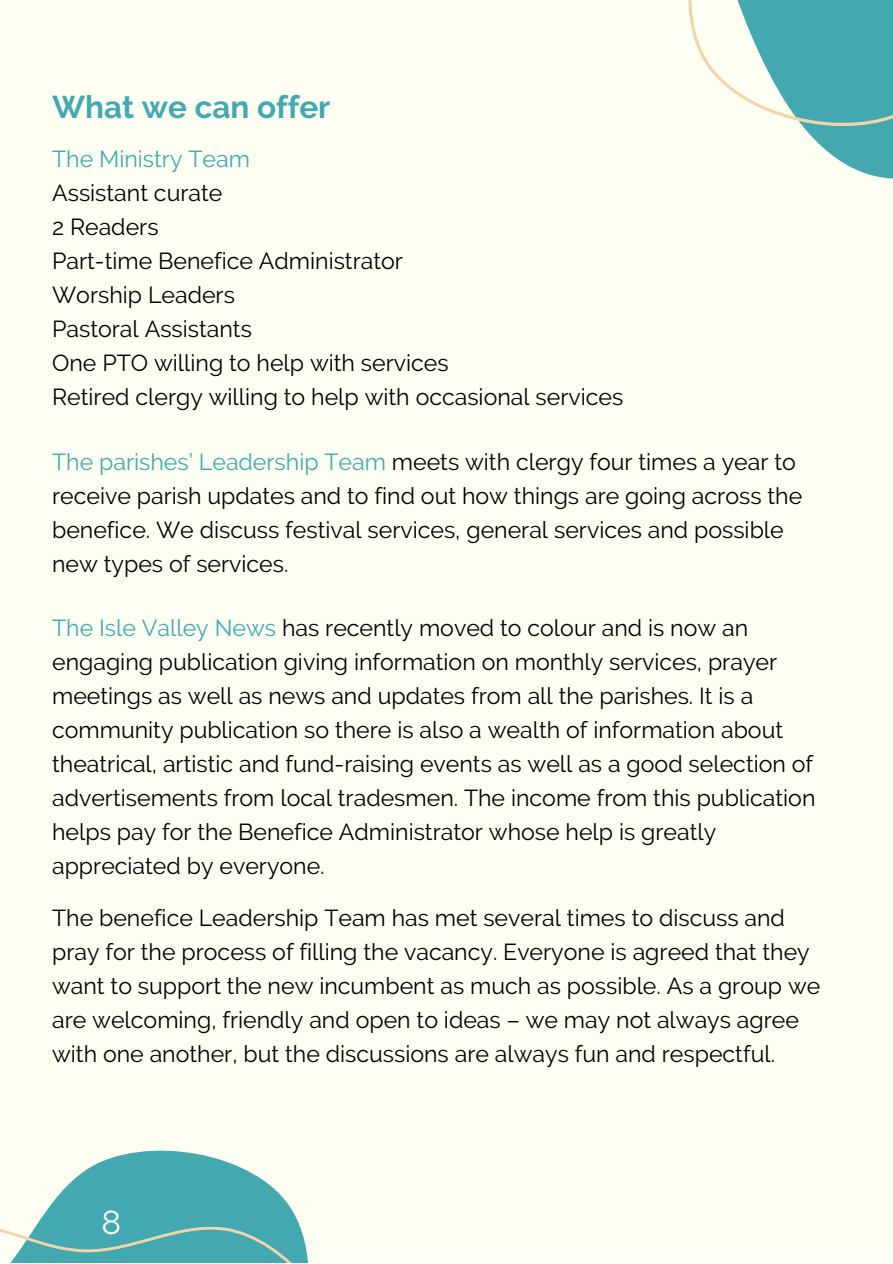
<style>
.page{position:relative;width:893px;height:1264px;background:#fff}
.page>*{position:absolute;margin:0;border:0;box-sizing:border-box;transform-origin:0 0}
.t1{font:33.15px "Raleway";color:#fefff3}
.t2{font:700 31.35px "Raleway";color:#43a8b0}
.t3{font:23.1px/33.9px "Raleway";color:#000}
.t4{font:23.1px "Raleway";color:#43a8b0}
.s1{color:#43a8b0}
</style>
<div class="page">
<div style="left:0;top:0;width:892px;height:1262px;background:#fefff3"></div>
<svg style="left:688px;top:0;width:204px;height:175px"></svg>
<svg style="left:0;top:1150px;width:308px;height:112px"></svg>
<div style="left:89px;top:1200px;width:44px;height:44px;background:#42a8b4;border-radius:50%"></div>
<p class="t2" style="left:52px;top:88px;width:280px">What we can offer</p>
<p class="t4" style="left:52px;top:145px;width:199px">The Ministry Team</p>
<p class="t3" style="left:52px;top:175px;width:172px">Assistant curate</p>
<p class="t3" style="left:52px;top:209px;width:108px">2 Readers</p>
<p class="t3" style="left:52px;top:243px;width:352px">Part-time Benefice Administrator</p>
<p class="t3" style="left:52px;top:277px;width:184px">Worship Leaders</p>
<p class="t3" style="left:52px;top:311px;width:201px">Pastoral Assistants</p>
<p class="t3" style="left:52px;top:345px;width:398px">One PTO willing to help with services</p>
<p class="t3" style="left:52px;top:379px;width:572px">Retired clergy willing to help with occasional services</p>
<p class="t3" style="left:52px;top:444px;width:751px"><span class="s1">The parishes’ Leadership Team</span> meets with clergy four times a year to receive parish updates and to find out how things are going across the benefice. We discuss festival services, general services and possible new types of services.</p>
<p class="t3" style="left:52px;top:611px;width:764px"><span class="s1">The Isle Valley News</span> has recently moved to colour and is now an engaging publication giving information on monthly services, prayer meetings as well as news and updates from all the parishes. It is a community publication so there is also a wealth of information about theatrical, artistic and fund-raising events as well as a good selection of advertisements from local tradesmen. The income from this publication helps pay for the Benefice Administrator whose help is greatly appreciated by everyone.</p>
<p class="t3" style="left:52px;top:901px;width:769px">The benefice Leadership Team has met several times to discuss and pray for the process of filling the vacancy. Everyone is agreed that they want to support the new incumbent as much as possible. As a group we are welcoming, friendly and open to ideas – we may not always agree with one another, but the discussions are always fun and respectful.</p>
<p class="t1" style="left:101px;top:1202px;width:21px">8</p>
</div>
